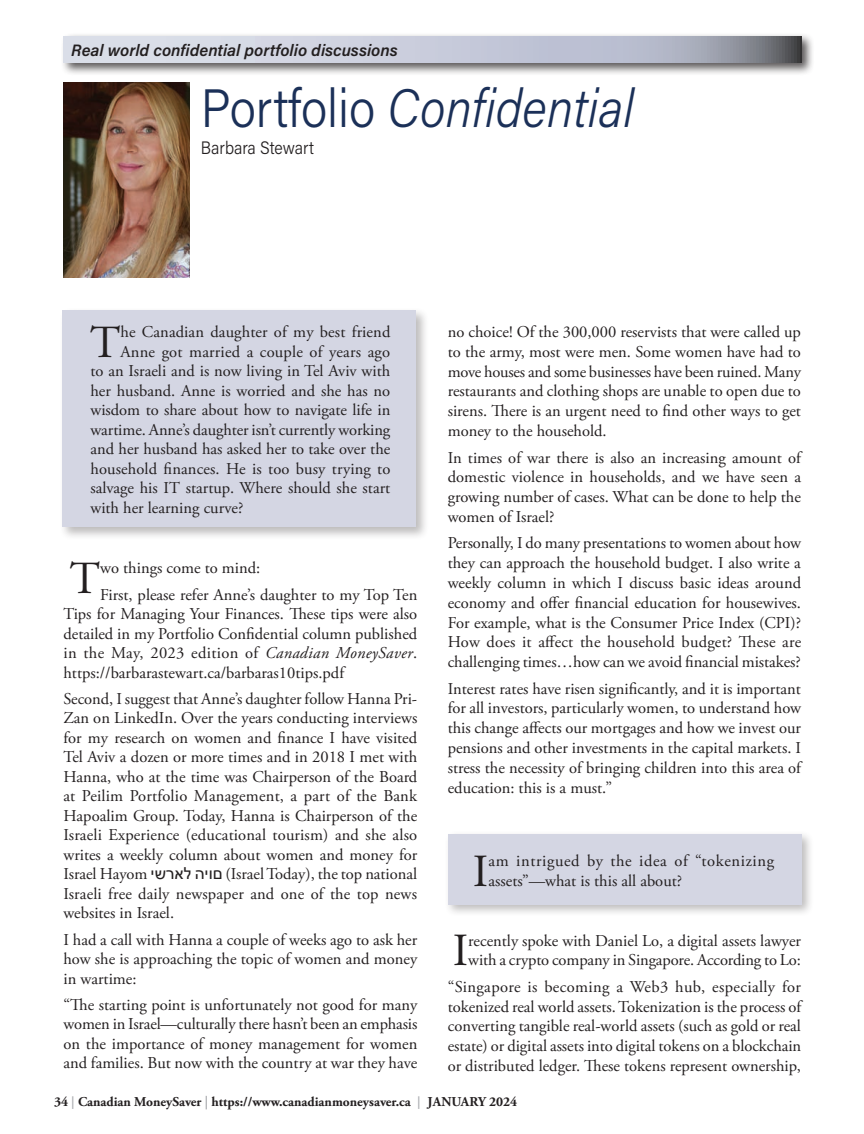
<style>
.page{position:relative;width:864px;height:1134px;background:#fff}
.page>*{position:absolute;margin:0;border:0;box-sizing:border-box;transform-origin:0 0}
.HEAD_-_ARTICLES{font:italic 300 54px "Acumin Pro";color:#1b3058;scale:.9 1}
.Confidential_Q{font:45.9px "Adobe Garamond Pro";color:#231f20}
.Confidential_A{font:45.9px "Adobe Garamond Pro";color:#231f20}
.HEAD_-_ARTICLES-2{font:300 18px "Acumin Pro";color:#231f20;scale:.9 1}
.Confidential_body{font:16.5px/19.8px "Adobe Garamond Pro";color:#231f20;text-align:justify}
.Confidential_Q-2{font:16.5px "Adobe Garamond Pro";color:#231f20}
.Confidential_A-2{font:16.5px/19.5px "Adobe Garamond Pro";color:#231f20}
.Confidential_Q-3{font:16.5px/19.5px "Adobe Garamond Pro";letter-spacing:.035em;color:#231f20}
.sk_bodycopy{font:italic 600 16.5px "Acumin Pro";color:#231f20}
.t1{font:700 13.5px "Adobe Garamond Pro";color:#231f20}
.s1{font-style:normal}
.s2{font-style:italic}
.s3{font-family:"Arial Hebrew"}
.s4{font-family:"Arial";font-weight:400;color:#a8a9ad}
.s5{color:#a8a9ad}
</style>
<div class="page">
<div style="left:59px;top:307px;width:370px;height:233px;background:#231f20;opacity:.3"></div>
<div style="left:62px;top:310px;width:354px;height:217px;background:#d4d6e3"></div>
<div style="left:444px;top:831px;width:371px;height:87px;background:#231f20;opacity:.3"></div>
<div style="left:448px;top:834px;width:354px;height:70px;background:#d4d6e3"></div>
<div style="left:61px;top:33px;width:754px;height:43px;background:#231f20;opacity:.75"></div>
<svg style="left:64px;top:36px;width:738px;height:27px;background:#bfc3d0"></svg>
<img style="left:64px;top:82px;width:126px;height:196px">
<p class="sk_bodycopy" style="left:71px;top:39px;width:328px">Real world confidential portfolio discussions</p>
<p class="HEAD_-_ARTICLES" style="left:201px;top:70px;width:483px"><span class="s1">Portfolio</span> Confidential</p>
<p class="HEAD_-_ARTICLES-2" style="left:201px;top:135px;width:127px">Barbara Stewart</p>
<p class="Confidential_Q" style="left:90px;top:314px;width:32px">T</p>
<p class="Confidential_Q-2" style="left:120px;top:322px;width:272px">he Canadian daughter of my best friend</p>
<p class="Confidential_Q-2" style="left:120px;top:341px;width:271px">Anne got married a couple of years ago</p>
<p class="Confidential_Q-2" style="left:90px;top:361px;width:301px">to an Israeli and is now living in Tel Aviv with</p>
<p class="Confidential_Q-2" style="left:90px;top:380px;width:301px">her husband. Anne is worried and she has no</p>
<p class="Confidential_Q-2" style="left:90px;top:400px;width:301px">wisdom to share about how to navigate life in</p>
<p class="Confidential_Q-2" style="left:90px;top:419px;width:301px">wartime. Anne’s daughter isn’t currently working</p>
<p class="Confidential_Q-2" style="left:90px;top:439px;width:301px">and her husband has asked her to take over the</p>
<p class="Confidential_Q-2" style="left:90px;top:458px;width:302px">household finances. He is too busy trying to</p>
<p class="Confidential_Q-2" style="left:90px;top:478px;width:301px">salvage his IT startup. Where should she start</p>
<p class="Confidential_Q-2" style="left:90px;top:498px;width:154px">with her learning curve?</p>
<p class="Confidential_A" style="left:70px;top:551px;width:32px">T</p>
<p class="Confidential_A-2" style="left:100px;top:559px;width:162px">wo things come to mind:</p>
<p class="Confidential_body" style="left:63px;top:585px;width:355px;text-indent:37px">First, please refer Anne’s daughter to my Top Ten Tips for Managing Your Finances. These tips were also detailed in my Portfolio Confidential column published in the May, 2023 edition of <span class="s2">Canadian MoneySaver</span>. https://barbarastewart.ca/barbaras10tips.pdf</p>
<p class="Confidential_body" style="left:63px;top:689px;width:355px">Second, I suggest that Anne’s daughter follow Hanna Pri-Zan on LinkedIn. Over the years conducting interviews for my research on women and finance I have visited Tel Aviv a dozen or more times and in 2018 I met with Hanna, who at the time was Chairperson of the Board at Peilim Portfolio Management, a part of the Bank Hapoalim Group. Today, Hanna is Chairperson of the Israeli Experience (educational tourism) and she also writes a weekly column about women and money for Israel Hayom <span class="s3">שי לאר םו יה</span> )Israel Today), the top national Israeli free daily newspaper and one of the top news websites in Israel.</p>
<p class="Confidential_body" style="left:63px;top:930px;width:355px">I had a call with Hanna a couple of weeks ago to ask her how she is approaching the topic of women and money in wartime:</p>
<p class="Confidential_body" style="left:63px;top:995px;width:355px">“The starting point is unfortunately not good for many women in Israel—culturally there hasn’t been an emphasis on the importance of money management for women and families. But now with the country at war they have</p>
<p class="Confidential_body" style="left:448px;top:323px;width:355px">no choice! Of the 300,000 reservists that were called up to the army, most were men. Some women have had to move houses and some businesses have been ruined. Many restaurants and clothing shops are unable to open due to sirens. There is an urgent need to find other ways to get money to the household.</p>
<p class="Confidential_body" style="left:448px;top:448px;width:355px">In times of war there is also an increasing amount of domestic violence in households, and we have seen a growing number of cases. What can be done to help the women of Israel?</p>
<p class="Confidential_body" style="left:448px;top:534px;width:355px">Personally, I do many presentations to women about how they can approach the household budget. I also write a weekly column in which I discuss basic ideas around economy and offer financial education for housewives.<br>For example, what is the Consumer Price Index (CPI)?<br>How does it affect the household budget? These are challenging times…how can we avoid financial mistakes?</p>
<p class="Confidential_body" style="left:448px;top:679px;width:355px">Interest rates have risen significantly, and it is important for all investors, particularly women, to understand how this change affects our mortgages and how we invest our pensions and other investments in the capital markets. I stress the necessity of bringing children into this area of education: this is a must.”</p>
<p class="Confidential_Q" style="left:473px;top:843px;width:17px">I</p>
<p class="Confidential_Q-3" style="left:489px;top:852px;width:287px">am intrigued by the idea of “tokenizing assets”—what is this all about?</p>
<p class="Confidential_A" style="left:453px;top:923px;width:17px">I</p>
<p class="Confidential_A-2" style="left:468px;top:931px;width:334px">recently spoke with Daniel Lo, a digital assets lawyer with a crypto company in Singapore. According to Lo:</p>
<p class="Confidential_body" style="left:448px;top:977px;width:355px">“Singapore is becoming a Web3 hub, especially for tokenized real world assets. Tokenization is the process of converting tangible real-world assets (such as gold or real estate) or digital assets into digital tokens on a blockchain or distributed ledger. These tokens represent ownership,</p>
<p class="t1" style="left:54px;top:1094px;width:465px">34 <span class="s4">|</span> Canadian MoneySaver <span class="s5">|</span> https://www.canadianmoneysaver.ca <span class="s4">|</span> JANUARY 2024</p>
</div>
